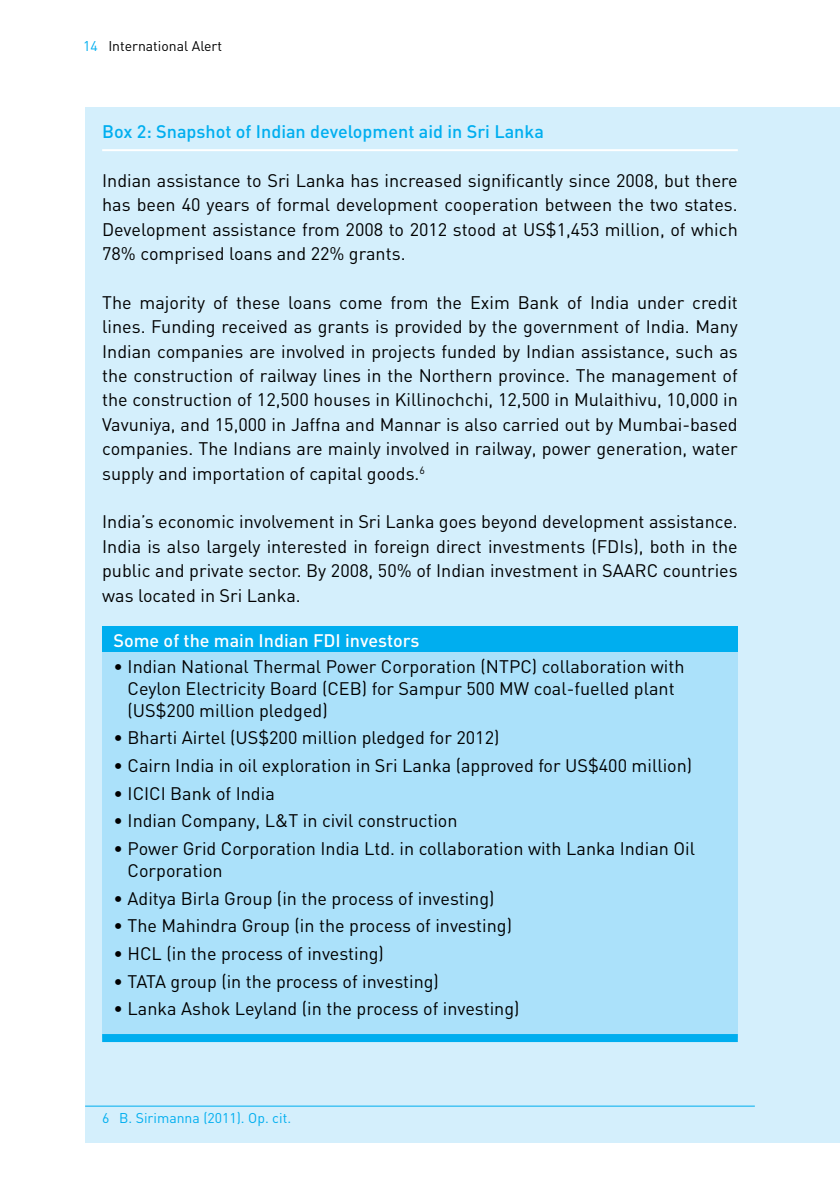
<style>
.page{position:relative;width:840px;height:1191px;background:#fff}
.page>*{position:absolute;margin:0;border:0;box-sizing:border-box;transform-origin:0 0}
.t1{font:18px/24.4px "DIN";color:#000;text-align:justify}
.t2{font:500 18px "DIN";color:#00aeef}
.t3{font:500 18px "DIN";color:#fff}
.t4{font:14px "DIN";color:#00aeef}
.t5{font:14px "DIN";color:#000}
.s1{color:#00aeef}
</style>
<div class="page">
<div style="left:85px;top:108px;width:754px;height:1034px;background:#d4effc"></div>
<hr style="left:102px;top:149px;width:635px;height:2px;background:#fff">
<hr style="left:85px;top:1105px;width:669px;height:1px;background:#00aeef">
<div style="left:102px;top:626px;width:635px;height:26px;background:#00aeef"></div>
<div style="left:102px;top:652px;width:635px;height:386px;background:#abe1fa"></div>
<div style="left:102px;top:1034px;width:635px;height:8px;background:#00aeef"></div>
<p class="t5" style="left:83px;top:37px;width:140px"><span class="s1">14</span> International Alert</p>
<p class="t2" style="left:102px;top:120px;width:443px">Box 2: Snapshot of Indian development aid in Sri Lanka</p>
<p class="t1" style="left:102px;top:168px;width:636px">Indian assistance to Sri Lanka has increased significantly since 2008, but there has been 40 years of formal development cooperation between the two states.<br>Development assistance from 2008 to 2012 stood at US$1,453 million, of which 78% comprised loans and 22% grants.</p>
<p class="t1" style="left:102px;top:290px;width:637px">The majority of these loans come from the Exim Bank of India under credit lines. Funding received as grants is provided by the government of India. Many Indian companies are involved in projects funded by Indian assistance, such as the construction of railway lines in the Northern province. The management of the construction of 12,500 houses in Killinochchi, 12,500 in Mulaithivu, 10,000 in Vavuniya, and 15,000 in Jaffna and Mannar is also carried out by Mumbai-based companies. The Indians are mainly involved in railway, power generation, water supply and importation of capital goods.<sup>6</sup></p>
<p class="t1" style="left:102px;top:509px;width:636px">India’s economic involvement in Sri Lanka goes beyond development assistance.<br>India is also largely interested in foreign direct investments (FDIs), both in the public and private sector. By 2008, 50% of Indian investment in SAARC countries was located in Sri Lanka.</p>
<p class="t3" style="left:113px;top:628px;width:307px">Some of the main Indian FDI investors</p>
<p class="t1" style="left:127px;top:654px;width:558px;line-height:22px;text-align:left;text-indent:-14px">• Indian National Thermal Power Corporation (NTPC) collaboration with<br>Ceylon Electricity Board (CEB) for Sampur 500 MW coal-fuelled plant (US$200 million pledged)</p>
<p class="t1" style="left:113px;top:725px;width:387px">• Bharti Airtel (US$200 million pledged for 2012)</p>
<p class="t1" style="left:113px;top:753px;width:580px">• Cairn India in oil exploration in Sri Lanka (approved for US$400 million)</p>
<p class="t1" style="left:113px;top:780px;width:163px">• ICICI Bank of India</p>
<p class="t1" style="left:113px;top:808px;width:345px">• Indian Company, L&amp;T in civil construction</p>
<p class="t1" style="left:127px;top:837px;width:568px;line-height:22px;text-indent:-14px">• Power Grid Corporation India Ltd. in collaboration with Lanka Indian Oil<br>Corporation</p>
<p class="t1" style="left:113px;top:885px;width:382px">• Aditya Birla Group (in the process of investing)</p>
<p class="t1" style="left:113px;top:913px;width:400px">• The Mahindra Group (in the process of investing)</p>
<p class="t1" style="left:113px;top:941px;width:272px">• HCL (in the process of investing)</p>
<p class="t1" style="left:113px;top:968px;width:327px">• TATA group (in the process of investing)</p>
<p class="t1" style="left:113px;top:996px;width:407px">• Lanka Ashok Leyland (in the process of investing)</p>
<p class="t4" style="left:102px;top:1109px;width:190px">6 B. Sirimanna (2011). Op. cit.</p>
</div>
